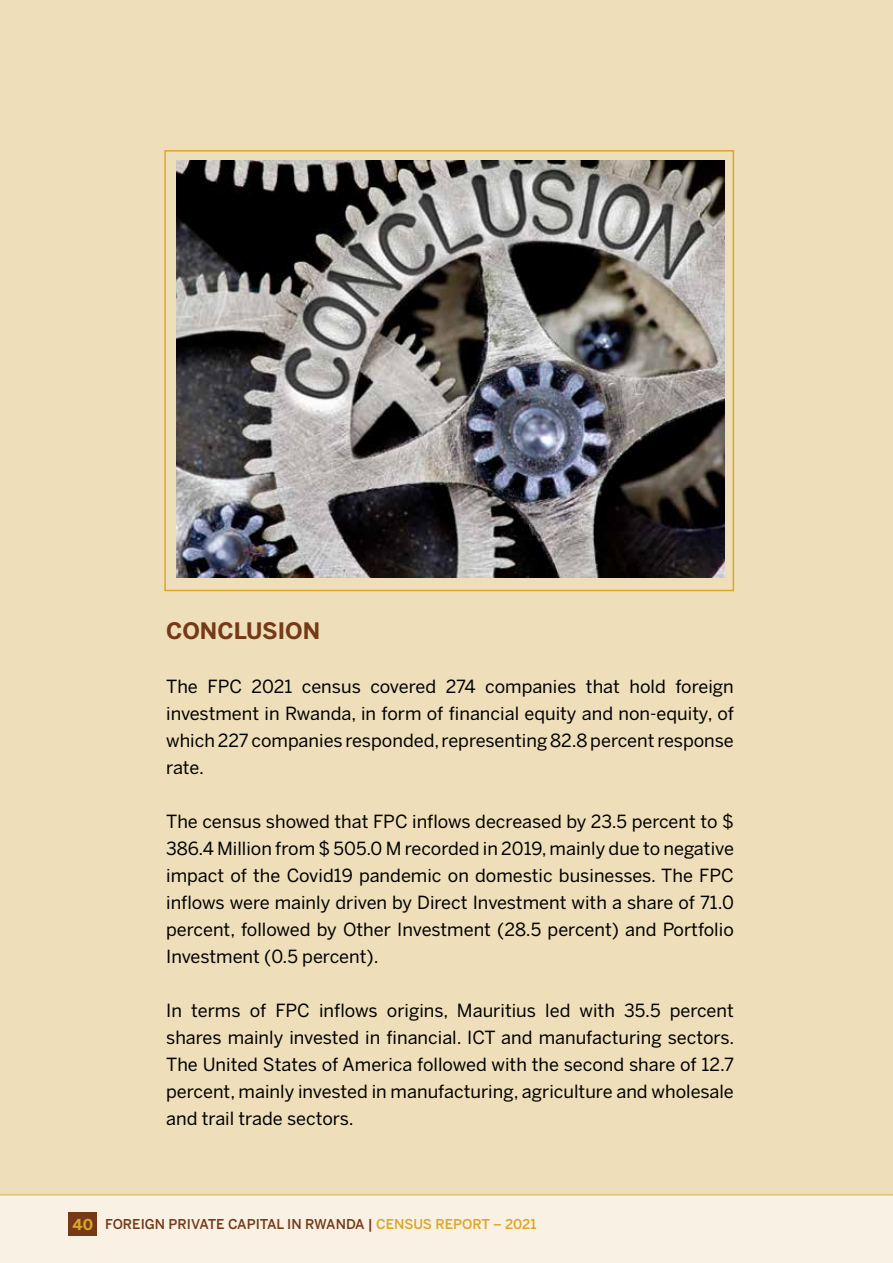
<style>
.page{position:relative;width:893px;height:1263px;background:#fff}
.page>*{position:absolute;margin:0;border:0;box-sizing:border-box;transform-origin:0 0}
.t1{font:700 22.5px "Benton Sans";color:#753918}
.t2{font:18px/27px "Benton Sans";color:#000;text-align:justify}
.t3{font:500 13.5px "Benton Sans";color:#753918}
.s1{font-weight:700;font-size:15px;color:#dba628}
.s2{color:#dba628}
</style>
<div class="page">
<div style="left:0;top:1194px;width:893px;height:69px;background:#f9f1e3"></div>
<div style="left:69px;top:1212px;width:28px;height:24px;background:#753918"></div>
<div style="left:0;top:0;width:893px;height:1195px;background:#eedfba"></div>
<img style="left:176px;top:161px;width:549px;height:417px">
<div style="left:164px;top:150px;width:570px;height:441px;border:2px solid #dba628"></div>
<p class="t1" style="left:166px;top:617px;width:155px">CONCLUSION</p>
<p class="t2" style="left:166px;top:673px;width:569px">The FPC 2021 census covered 274 companies that hold foreign investment in Rwanda, in form of financial equity and non-equity, of which 227 companies responded, representing 82.8 percent response rate.</p>
<p class="t2" style="left:166px;top:808px;width:569px">The census showed that FPC inflows decreased by 23.5 percent to $ 386.4 Million from $ 505.0 M recorded in 2019, mainly due to negative impact of the Covid19 pandemic on domestic businesses. The FPC inflows were mainly driven by Direct Investment with a share of 71.0 percent, followed by Other Investment (28.5 percent) and Portfolio Investment (0.5 percent).</p>
<p class="t2" style="left:166px;top:997px;width:570px">In terms of FPC inflows origins, Mauritius led with 35.5 percent shares mainly invested in financial. ICT and manufacturing sectors.<br>The United States of America followed with the second share of 12.7 percent, mainly invested in manufacturing, agriculture and wholesale and trail trade sectors.</p>
<p class="t3" style="left:73px;top:1216px;width:465px"><span class="s1">40</span> FOREIGN PRIVATE CAPITAL IN RWANDA | <span class="s2">CENSUS REPORT – 2021</span></p>
</div>
